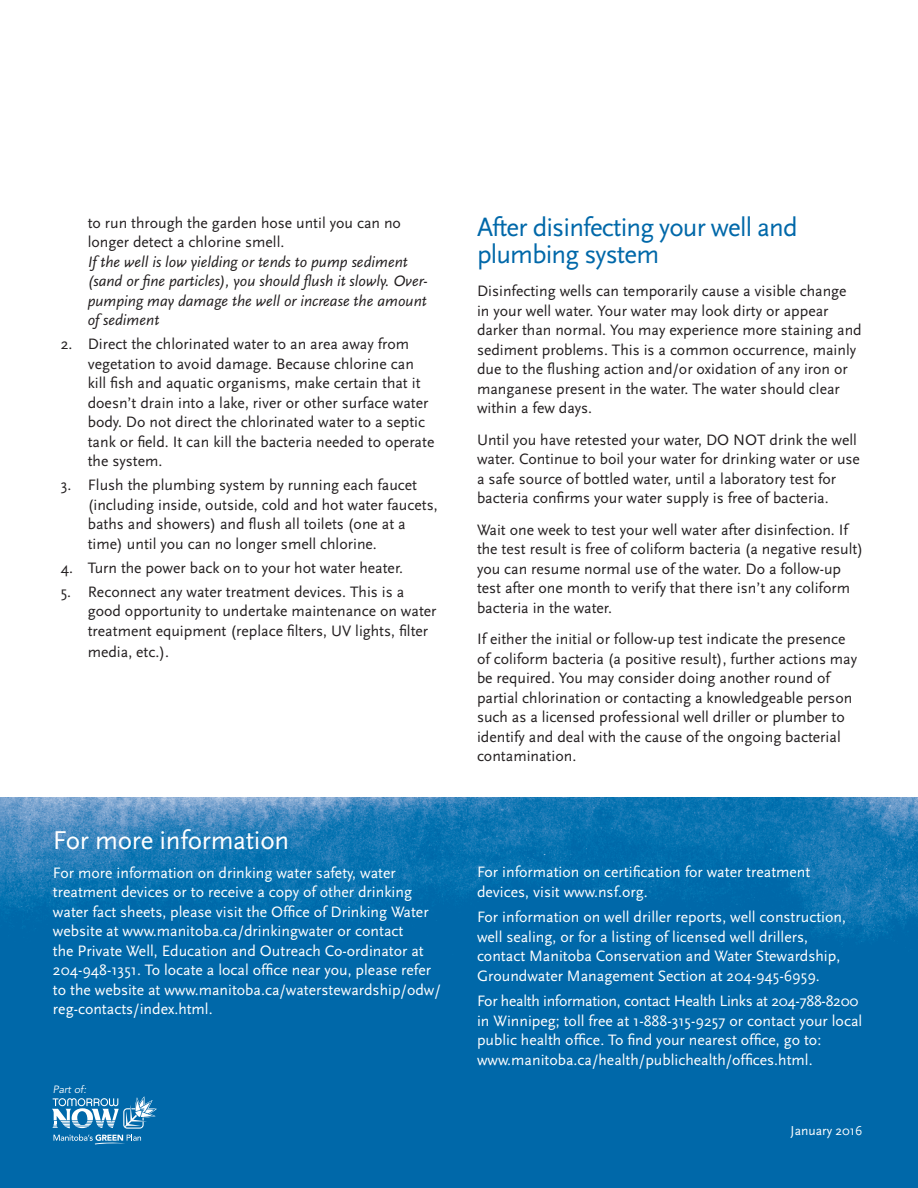
<style>
.page{position:relative;width:918px;height:1188px;background:#fff}
.page>*{position:absolute;margin:0;border:0;box-sizing:border-box;transform-origin:0 0}
.t1{font:27px/27px "Scala Sans";letter-spacing:-.03em;color:#0068a9}
.t2{font:27px "Scala Sans";letter-spacing:-.01em;color:#fff}
.t3{font:15.75px/19.5px "Scala Sans";color:#231f20}
.t4{font:15.75px/19.5px "Scala Sans";color:#fff}
.t5{font:italic 15.75px/19.5px "Scala Sans";color:#231f20}
.t6{font:13.5px "Scala Sans";color:#fff}
.t7{font:italic 10.5px "Avenir LT Std";color:#fff}
</style>
<div class="page">
<img style="left:0;top:798px;width:918px;height:390px">
<svg style="left:52px;top:1096px;width:105px;height:49px;background:#428fbf"></svg>
<p class="t3" style="left:88px;top:213px;width:315px">to run through the garden hose until you can no longer detect a chlorine smell.</p>
<p class="t5" style="left:88px;top:252px;width:342px">If the well is low yielding or tends to pump sediment (sand or fine particles), you should flush it slowly. Over&shy;pumping may damage the well or increase the amount of sediment</p>
<p class="t3" style="left:88px;top:335px;width:348px;text-indent:-27px">2. Direct the chlorinated water to an area away from vegetation to avoid damage. Because chlorine can kill fish and aquatic organisms, make certain that it doesn’t drain into a lake, river or other surface water body. Do not direct the chlorinated water to a septic tank or field. It can kill the bacteria needed to operate the system.</p>
<p class="t3" style="left:88px;top:476px;width:351px;text-indent:-27px">3. Flush the plumbing system by running each faucet (including inside, outside, cold and hot water faucets, baths and showers) and flush all toilets (one at a time) until you can no longer smell chlorine.</p>
<p class="t3" style="left:61px;top:558px;width:344px">4. Turn the power back on to your hot water heater.</p>
<p class="t3" style="left:88px;top:582px;width:350px;text-indent:-27px">5. Reconnect any water treatment devices. This is a good opportunity to undertake maintenance on water treatment equipment (replace filters, UV lights, filter</p>
<p class="t3" style="left:88px;top:642px;width:83px">media, etc.).</p>
<h1 class="t1" style="left:477px;top:214px;width:322px">After disinfecting your well and plumbing system</h1>
<p class="t3" style="left:477px;top:282px;width:386px">Disinfecting wells can temporarily cause a visible change in your well water. Your water may look dirty or appear darker than normal. You may experience more staining and sediment problems. This is a common occurrence, mainly due to the flushing action and/or oxidation of any iron or manganese present in the water. The water should clear within a few days.</p>
<p class="t3" style="left:477px;top:430px;width:385px">Until you have retested your water, DO NOT drink the well water. Continue to boil your water for drinking water or use a safe source of bottled water, until a laboratory test for bacteria confirms your water supply is free of bacteria.</p>
<p class="t3" style="left:477px;top:520px;width:388px">Wait one week to test your well water after disinfection. If the test result is free of coliform bacteria (a negative result) you can resume normal use of the water. Do a follow-up test after one month to verify that there isn’t any coliform bacteria in the water.</p>
<p class="t3" style="left:477px;top:629px;width:382px">If either the initial or follow-up test indicate the presence of coliform bacteria (a positive result), further actions may be required. You may consider doing another round of partial chlorination or contacting a knowledgeable person such as a licensed professional well driller or plumber to identify and deal with the cause of the ongoing bacterial contamination.</p>
<h1 class="t2" style="left:53px;top:826px;width:238px">For more information</h1>
<p class="t4" style="left:53px;top:863px;width:389px">For more information on drinking water safety, water treatment devices or to receive a copy of other drinking water fact sheets, please visit the Office of Drinking Water website at www.manitoba.ca/drinkingwater or contact<br>the Private Well, Education and Outreach Co-ordinator at 204-948-1351. To locate a local office near you, please refer to the website at www.manitoba.ca/waterstewardship/odw/ reg-contacts/index.html.</p>
<p class="t4" style="left:477px;top:863px;width:335px">For information on certification for water treatment devices, visit www.nsf.org.</p>
<p class="t4" style="left:477px;top:908px;width:371px">For information on well driller reports, well construction, well sealing, or for a listing of licensed well drillers, contact Manitoba Conservation and Water Stewardship, Groundwater Management Section at 204-945-6959.</p>
<p class="t4" style="left:477px;top:992px;width:387px">For health information, contact Health Links at 204-788-8200 in Winnipeg; toll free at 1-888-315-9257 or contact your local public health office. To find your nearest office, go to: www.manitoba.ca/health/publichealth/offices.html.</p>
<p class="t7" style="left:53px;top:1083px;width:35px">Part of:</p>
<p class="t6" style="left:791px;top:1124px;width:73px">January 2016</p>
</div>
